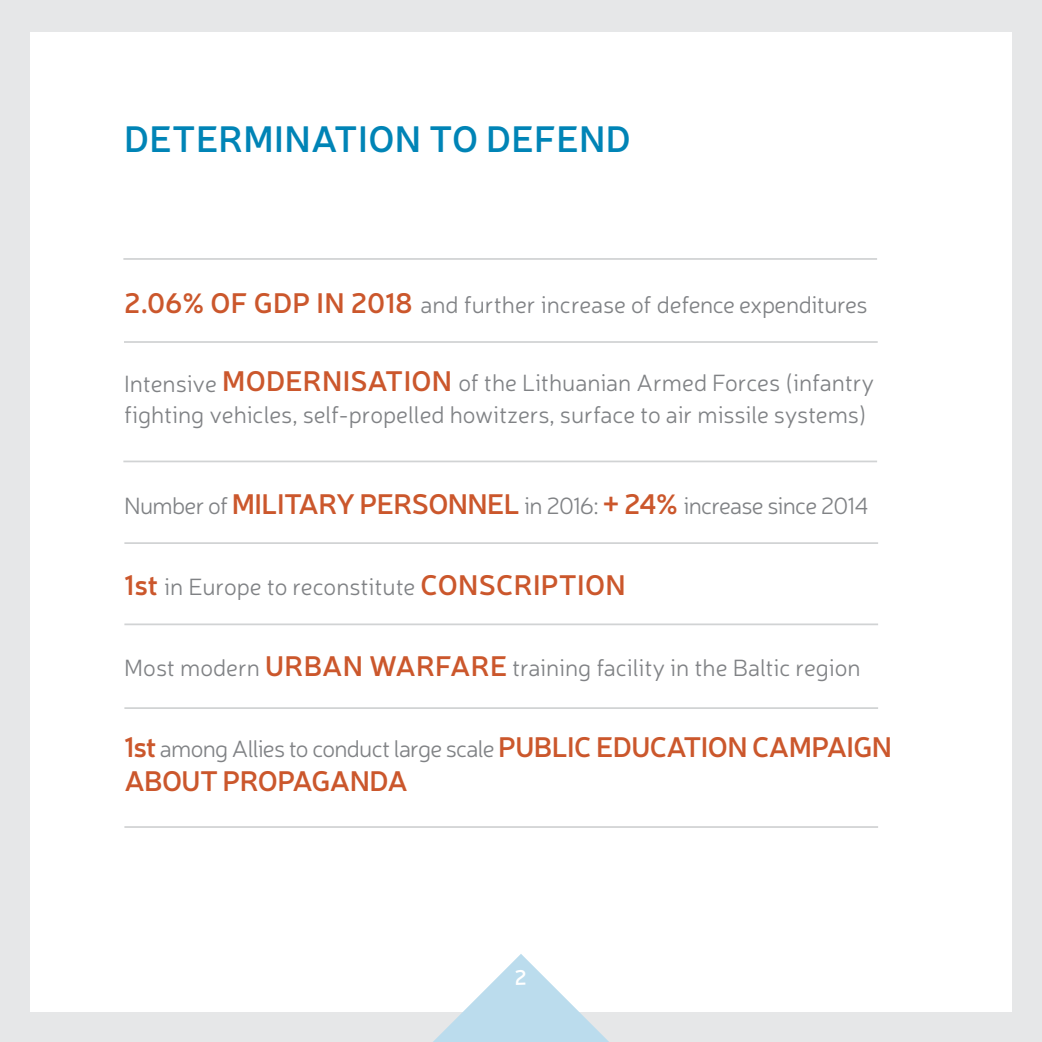
<style>
.page{position:relative;width:1042px;height:1042px;background:#fff}
.page>*{position:absolute;margin:0;border:0;box-sizing:border-box;transform-origin:0 0}
.t1{font:600 36.75px "Neris";letter-spacing:.01em;color:#0084b6}
.t2{font:600 28.18px "Neris";letter-spacing:-.02em;color:#cb572c}
.t3{font:300 23.62px/31.5px "Neris";letter-spacing:-.01em;color:#808285}
.t4{font:300 23.62px "Neris";letter-spacing:-.03em;color:#808285}
.s1{font-weight:600;font-size:28.18px;color:#cb572c}
.s2{font-weight:300;font-size:23.62px;color:#808285}
</style>
<div class="page">
<div style="left:0;top:0;width:30px;height:1042px;background:#e6e7e8"></div>
<div style="left:0;top:0;width:1042px;height:32px;background:#e6e7e8"></div>
<div style="left:0;top:1012px;width:1042px;height:30px;background:#e6e7e8"></div>
<div style="left:1012px;top:0;width:30px;height:1042px;background:#e6e7e8"></div>
<hr style="left:124px;top:341px;width:754px;height:2px;background:#d1d3d4">
<hr style="left:123px;top:258px;width:754px;height:2px;background:#d1d3d4">
<hr style="left:123px;top:460px;width:754px;height:2px;background:#d1d3d4">
<hr style="left:124px;top:542px;width:754px;height:2px;background:#d1d3d4">
<hr style="left:124px;top:623px;width:754px;height:2px;background:#d1d3d4">
<hr style="left:124px;top:707px;width:754px;height:2px;background:#d1d3d4">
<hr style="left:124px;top:826px;width:754px;height:2px;background:#d1d3d4">
<svg style="left:433px;top:954px;width:176px;height:88px"></svg>
<h1 class="t1" style="left:124px;top:114px;width:503px">DETERMINATION TO DEFEND</h1>
<p class="t3" style="left:124px;top:288px;width:745px"><span class="s1">2.06% OF GDP IN 2018</span> and further increase of defence expenditures</p>
<p class="t3" style="left:124px;top:367px;width:751px">Intensive <span class="s1">MODERNISATION</span> of the Lithuanian Armed Forces (infantry fighting vehicles, self-propelled howitzers, surface to air missile systems)</p>
<p class="t4" style="left:124px;top:491px;width:746px">Number of <span class="s1">MILITARY PERSONNEL</span> in 2016: <span class="s1">+ 24%</span> increase since 2014</p>
<p class="t3" style="left:124px;top:570px;width:503px"><span class="s1">1ST</span> in Europe to reconstitute <span class="s1">CONSCRIPTION</span></p>
<p class="t2" style="left:124px;top:647px;width:291px"><span class="s2">Most modern</span> URBAN WARFARE</p>
<p class="t3" style="left:512px;top:651px;width:350px">training facility in the Baltic region</p>
<p class="t4" style="left:124px;top:734px;width:525px"><span class="s1">1ST</span> among Allies to conduct large scale <span class="s1">PUBLIC EDUCATION</span></p>
<p class="t2" style="left:752px;top:728px;width:20px">CAM</p>
<p class="t2" style="left:811px;top:728px;width:78px">PAIGN</p>
<p class="t2" style="left:124px;top:762px;width:57px">ABOUT</p>
<p class="t2" style="left:222px;top:762px;width:185px">PROPAGAN DA</p>
</div>
